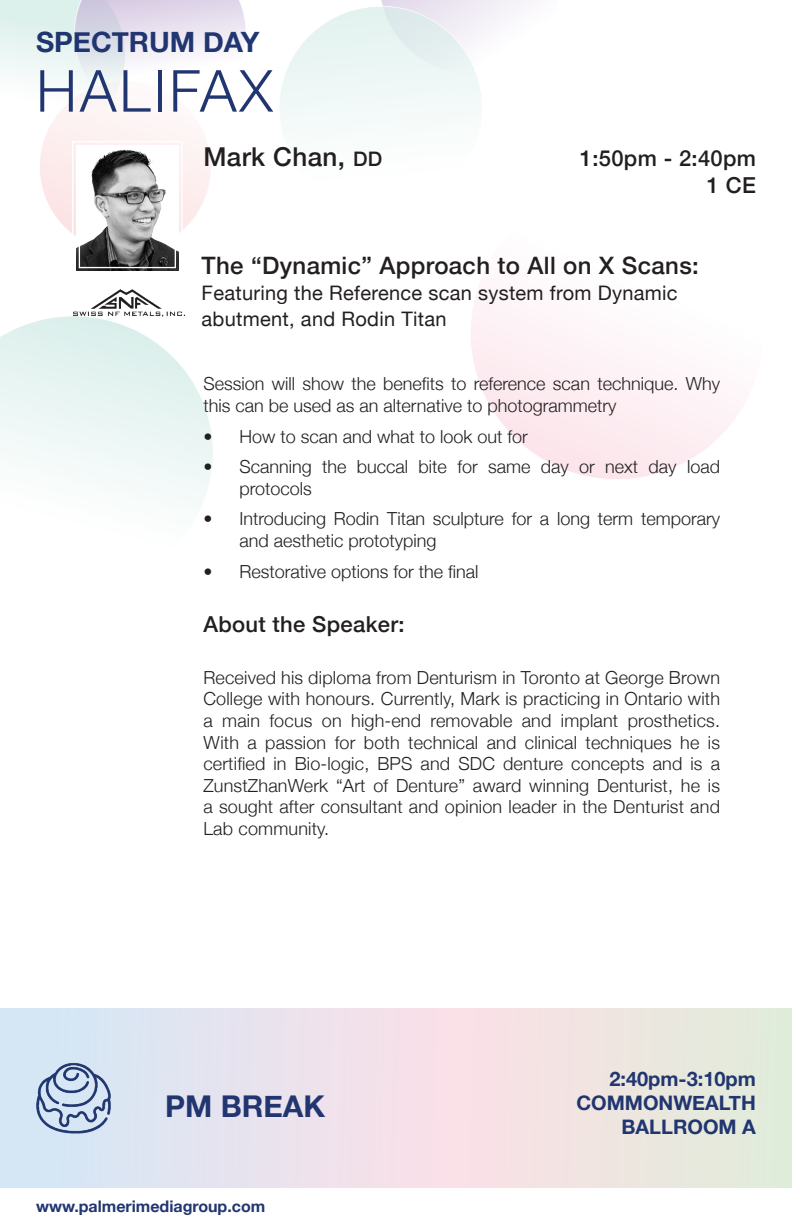
<style>
.page{position:relative;width:792px;height:1224px;background:#fff}
.page>*{position:absolute;margin:0;border:0;box-sizing:border-box;transform-origin:0 0}
.t1{font:300 58px "Helvetica Neue";letter-spacing:.05em;color:#213670}
.t2{font:700 30px "Helvetica Neue";color:#213670}
.t3{font:700 28px "Helvetica Neue";color:#213670}
.t4{font:500 26px "Helvetica Neue";letter-spacing:.015em;color:#231f20}
.t5{font:500 24px "Helvetica Neue";letter-spacing:.015em;color:#231f20}
.t6{font:500 22px/26.4px "Helvetica Neue";letter-spacing:.015em;color:#231f20;text-align:right}
.t7{font:20px/26px "Helvetica Neue";letter-spacing:.015em;color:#231f20}
.t8{font:700 20px/24px "Helvetica Neue";color:#213670;text-align:right}
.t9{font:300 18px/21.6px "Helvetica Neue";color:#231f20}
.t10{font:700 16px "Helvetica Neue";color:#213670}
.s1{font-size:20px}
</style>
<div class="page">
<svg style="left:0;top:315px;width:213px;height:186px"></svg>
<svg style="left:497px;top:0;width:32px;height:22px"></svg>
<svg style="left:280px;top:0;width:217px;height:127px"></svg>
<svg style="left:471px;top:292px;width:270px;height:187px"></svg>
<svg style="left:0;top:1008px;width:792px;height:180px;background:#e9e4e8"></svg>
<img style="left:32px;top:1056px;width:84px;height:84px">
<svg style="left:0;top:0;width:246px;height:271px"></svg>
<div style="left:79px;top:148px;width:97px;height:120px;border:1px solid #fff"></div>
<img style="left:74px;top:289px;width:110px;height:28px">
<h3 class="t3" style="left:36px;top:20px;width:225px">SPECTRUM DAY</h3>
<h1 class="t1" style="left:36px;top:44px;width:238px">HALIFAX</h1>
<h3 class="t4" style="left:203px;top:136px;width:180px">Mark Chan, <span class="s1">DD</span></h3>
<p class="t6" style="left:580px;top:144px;width:178px">1:50pm - 2:40pm<br>1 CE</p>
<h3 class="t5" style="left:202px;top:246px;width:499px">The “Dynamic” Approach to All on X Scans:</h3>
<p class="t7" style="left:202px;top:281px;width:478px">Featuring the Reference scan system from Dynamic abutment, and Rodin Titan</p>
<p class="t9" style="left:203px;top:372px;width:518px">Session will show the benefits to reference scan technique. Why this can be used as an alternative to photogrammetry</p>
<p class="t9" style="left:203px;top:424px;width:326px">• How to scan and what to look out for</p>
<p class="t9" style="left:239px;top:455px;width:482px;text-indent:-36px">• Scanning the buccal bite for same day or next day load protocols</p>
<p class="t9" style="left:239px;top:507px;width:482px;text-indent:-36px">• Introducing Rodin Titan sculpture for a long term temporary and aesthetic prototyping</p>
<p class="t9" style="left:203px;top:559px;width:277px">• Restorative options for the final</p>
<p class="t6" style="left:203px;top:609px;width:203px">About the Speaker:</p>
<p class="t9" style="left:203px;top:665px;width:518px;text-align:justify">Received his diploma from Denturism in Toronto at George Brown College with honours. Currently, Mark is practicing in Ontario with a main focus on high-end removable and implant prosthetics.<br>With a passion for both technical and clinical techniques he is certified in Bio-logic, BPS and SDC denture concepts and is a ZunstZhanWerk “Art of Denture” award winning Denturist, he is a sought after consultant and opinion leader in the Denturist and Lab community.</p>
<h2 class="t2" style="left:165px;top:1082px;width:161px">PM BREAK</h2>
<p class="t10" style="left:36px;top:1193px;width:231px">www.palmerimediagroup.com</p>
<p class="t8" style="left:576px;top:1068px;width:181px">2:40pm-3:10pm<br>COMMONWEALTH<br>BALLROOM A</p>
</div>
